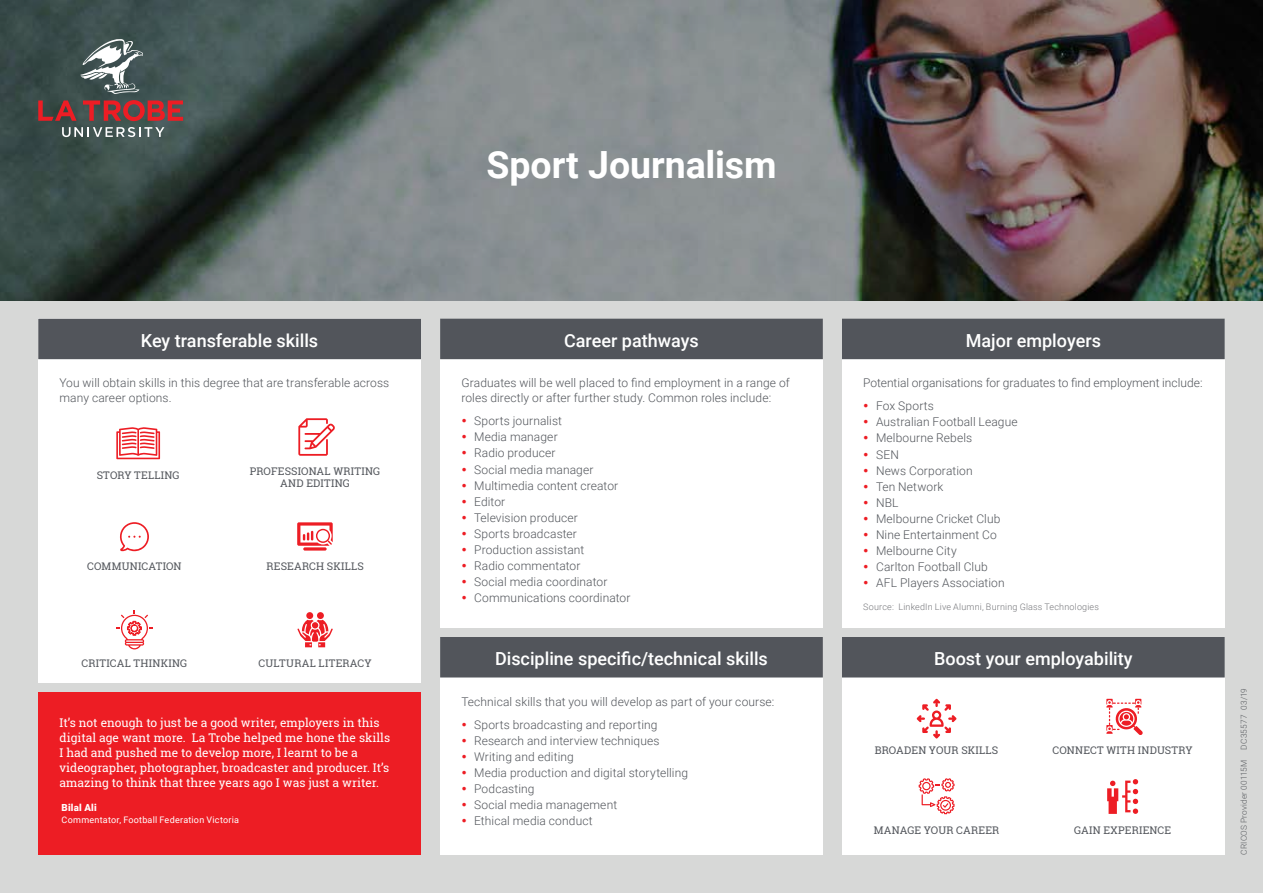
<style>
.page{position:relative;width:1263px;height:893px;background:#fff}
.page>*{position:absolute;margin:0;border:0;box-sizing:border-box;transform-origin:0 0}
.t1{font:700 37.5px "Roboto";letter-spacing:-.005em;color:#fff}
.t2{font:500 18px "Roboto";color:#fff}
.t3{font:300 12px/16px "Roboto";letter-spacing:.01em;color:#52555b}
.t4{font:12px/15px "Roboto Slab";color:#fff}
.t5{font:10.5px/12.6px "Roboto Slab";letter-spacing:.02em;color:#52555b;text-align:center}
.t6{font:900 9.75px "Roboto";letter-spacing:.02em;color:#fff}
.t7{font:300 9px "Roboto";letter-spacing:.02em;color:#76777b}
.t8{font:9px "Roboto";letter-spacing:.025em;color:#fff}
.t9{font:300 8.25px "Roboto";letter-spacing:.025em;color:#5a5d61}
</style>
<div class="page">
<div style="left:0;top:301px;width:1263px;height:592px;background:#d7d8d7"></div>
<img style="left:0;top:0;width:1263px;height:301px">
<div style="left:38px;top:319px;width:383px;height:364px;background:#fff"></div>
<div style="left:38px;top:319px;width:383px;height:40px;background:#52555b"></div>
<div style="left:38px;top:693px;width:383px;height:162px;background:#ed1d24"></div>
<div style="left:440px;top:637px;width:383px;height:218px;background:#fff"></div>
<div style="left:440px;top:637px;width:383px;height:40px;background:#52555b"></div>
<div style="left:440px;top:319px;width:383px;height:308px;background:#fff"></div>
<div style="left:440px;top:319px;width:383px;height:40px;background:#52555b"></div>
<div style="left:842px;top:319px;width:383px;height:308px;background:#fff"></div>
<div style="left:842px;top:319px;width:383px;height:40px;background:#52555b"></div>
<svg style="left:38px;top:100px;width:39px;height:21px"></svg>
<svg style="left:83px;top:100px;width:100px;height:21px;background:#98383b"></svg>
<svg style="left:62px;top:127px;width:102px;height:10px"></svg>
<svg style="left:80px;top:38px;width:63px;height:56px"></svg>
<div style="left:842px;top:637px;width:383px;height:218px;background:#fff"></div>
<div style="left:842px;top:637px;width:383px;height:40px;background:#52555b"></div>
<svg style="left:917px;top:699px;width:39px;height:39px"></svg>
<svg style="left:1106px;top:699px;width:37px;height:36px"></svg>
<svg style="left:919px;top:778px;width:35px;height:36px"></svg>
<svg style="left:1107px;top:779px;width:31px;height:35px"></svg>
<svg style="left:120px;top:522px;width:29px;height:29px"></svg>
<svg style="left:303px;top:547px;width:24px;height:4px"></svg>
<svg style="left:297px;top:522px;width:36px;height:24px"></svg>
<svg style="left:298px;top:418px;width:37px;height:38px"></svg>
<svg style="left:297px;top:612px;width:36px;height:35px"></svg>
<svg style="left:116px;top:610px;width:37px;height:39px"></svg>
<svg style="left:116px;top:427px;width:44px;height:32px"></svg>
<h2 class="t2" style="left:141px;top:328px;width:179px">Key transferable skills</h2>
<p class="t3" style="left:60px;top:375px;width:331px;line-height:15px">You will obtain skills in this degree that are transferable across many career options.</p>
<p class="t5" style="left:97px;top:468px;width:85px">STORY TELLING</p>
<p class="t5" style="left:250px;top:465px;width:132px">PROFESSIONAL WRITING<br>AND EDITING</p>
<p class="t5" style="left:87px;top:560px;width:96px">COMMUNICATION</p>
<p class="t5" style="left:266px;top:560px;width:99px">RESEARCH SKILLS</p>
<p class="t5" style="left:82px;top:657px;width:107px">CRITICAL THINKING</p>
<p class="t5" style="left:259px;top:656px;width:115px">CULTURAL LITERACY</p>
<p class="t4" style="left:60px;top:715px;width:332px">It’s not enough to just be a good writer, employers in this digital age want more. La Trobe helped me hone the skills I had and pushed me to develop more, I learnt to be a videographer, photographer, broadcaster and producer. It’s amazing to think that three years ago I was just a writer.</p>
<p class="t6" style="left:62px;top:800px;width:37px">Bilal Ali</p>
<p class="t8" style="left:62px;top:813px;width:179px">Commentator, Football Federation Victoria</p>
<h1 class="t1" style="left:486px;top:138px;width:292px">Sport Journalism</h1>
<h2 class="t2" style="left:564px;top:328px;width:136px">Career pathways</h2>
<p class="t3" style="left:461px;top:375px;width:330px;line-height:15px">Graduates will be well placed to find employment in a range of roles directly or after further study. Common roles include:</p>
<p class="t3" style="left:474px;top:413px;width:158px">Sports journalist<br>Media manager<br>Radio producer<br>Social media manager<br>Multimedia content creator<br>Editor<br>Television producer<br>Sports broadcaster<br>Production assistant<br>Radio commentator<br>Social media coordinator<br>Communications coordinator</p>
<h2 class="t2" style="left:495px;top:646px;width:274px">Discipline specific/technical skills</h2>
<p class="t3" style="left:474px;top:689px;width:302px;line-height:23.1px;text-indent:-13px">Technical skills that you will develop as part of your course:<br>Sports broadcasting and reporting</p>
<p class="t3" style="left:474px;top:732px;width:215px">Research and interview techniques<br>Writing and editing<br>Media production and digital storytelling<br>Podcasting<br>Social media management<br>Ethical media conduct</p>
<h2 class="t2" style="left:966px;top:328px;width:137px">Major employers</h2>
<p class="t3" style="left:876px;top:371px;width:328px;line-height:23.1px;text-indent:-13px">Potential organisations for graduates to find employment include:<br>Fox Sports</p>
<p class="t3" style="left:876px;top:414px;width:143px">Australian Football League<br>Melbourne Rebels<br>SEN<br>News Corporation<br>Ten Network<br>NBL<br>Melbourne Cricket Club<br>Nine Entertainment Co<br>Melbourne City<br>Carlton Football Club<br>AFL Players Association</p>
<p class="t7" style="left:863px;top:601px;width:237px">Source: LinkedIn Live Alumni, Burning Glass Technologies</p>
<h2 class="t2" style="left:934px;top:646px;width:200px">Boost your employability</h2>
<p class="t5" style="left:875px;top:744px;width:125px">BROADEN YOUR SKILLS</p>
<p class="t5" style="left:1052px;top:744px;width:142px">CONNECT WITH INDUSTRY</p>
<p class="t5" style="left:874px;top:823px;width:127px">MANAGE YOUR CAREER</p>
<p class="t5" style="left:1074px;top:823px;width:99px">GAIN EXPERIENCE</p>
<p class="t9" style="left:1238px;top:750px;width:63px;rotate:-90deg">DC35577 03/19</p>
<p class="t9" style="left:1238px;top:855px;width:96px;rotate:-90deg">CRICOS Provider 00115M</p>
</div>
